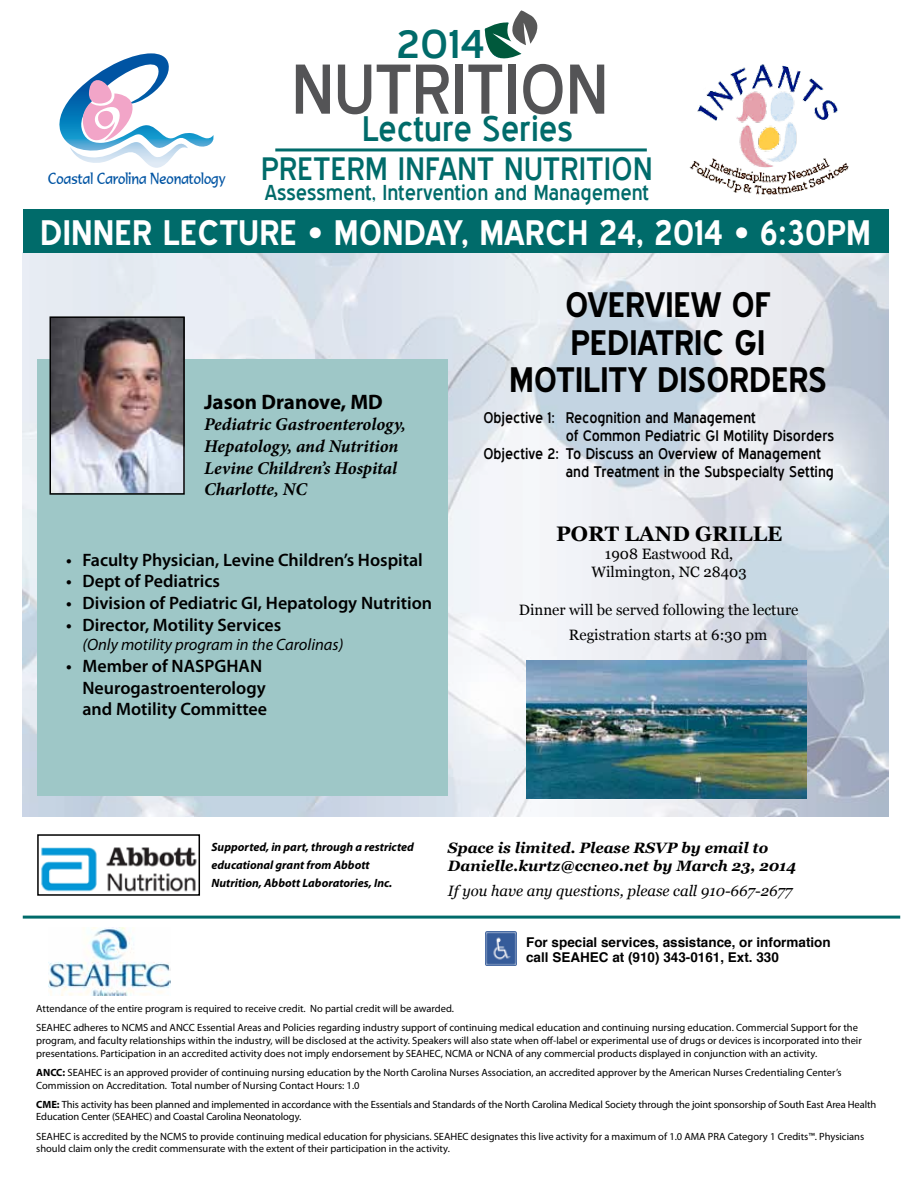
<style>
.page{position:relative;width:918px;height:1188px;background:#fff}
.page>*{position:absolute;margin:0;border:0;box-sizing:border-box;transform-origin:0 0}
.t1{font:68.4px "Blue Highway";color:#545456}
.t2{font:39px "Blue Highway";color:#006b6a;scale:1.16 1}
.t3{font:700 34.5px "Blue Highway";color:#fff}
.t4{font:700 34.5px/37.5px "Blue Highway";letter-spacing:-.01em;color:#000;text-align:center}
.t5{font:34.5px "Blue Highway";color:#006b6a}
.t6{font:31.5px "Blue Highway";letter-spacing:.01em;color:#006b6a}
.t7{font:21px "Blue Highway";color:#006b6a}
.t8{font:700 21px "Myriad Pro";color:#000}
.t9{font:700 21px "Georgia";color:#000}
.t10{font:600 18px/21.6px "Myriad Pro";color:#000}
.t11{font:italic 700 18px/21.6px "Minion Pro";letter-spacing:-.005em;color:#000}
.t12{font:italic 16.5px "Myriad Pro";color:#000}
.t13{font:15.45px "Formal 436 BT";color:#0054a3;scale:.81 1}
.t14{font:15px "Blue Highway";color:#000}
.t15{font:15px/18px "Georgia";color:#000;text-align:center}
.t16{font:italic 700 15px/18px "Georgia";color:#000}
.t17{font:italic 15px "Georgia";color:#000}
.t18{font:700 13.5px/15px "Helvetica";color:#000}
.t19{font:italic 700 12px/18px "Myriad Pro";color:#000}
.t20{font:10.5px/12.6px "Myriad Pro";color:#000}
.s1{font-weight:700}
</style>
<div class="page">
<img style="left:23px;top:253px;width:865px;height:564px">
<svg style="left:59px;top:53px;width:155px;height:115px"></svg>
<img style="left:689px;top:64px;width:160px;height:131px">
<img style="left:48px;top:927px;width:123px;height:69px">
<img style="left:485px;top:931px;width:31px;height:35px">
<img style="left:41px;top:847px;width:156px;height:45px">
<div style="left:37px;top:834px;width:163px;height:62px;border:2px solid #000"></div>
<hr style="left:23px;top:916px;width:877px;height:3px;background:#006b6a">
<img style="left:527px;top:660px;width:279px;height:139px">
<div style="left:23px;top:210px;width:865px;height:43px;background:#006b6a"></div>
<svg style="left:485px;top:10px;width:53px;height:49px"></svg>
<hr style="left:275px;top:148px;width:372px;height:3px;background:#006b6a">
<div style="left:37px;top:359px;width:411px;height:437px;background:#9ec7c7"></div>
<img style="left:53px;top:319px;width:129px;height:173px">
<div style="left:50px;top:316px;width:135px;height:179px;border:2px solid #000"></div>
<h3 class="t13" style="left:48px;top:169px;width:221px">Coastal Carolina Neonatology</h3>
<h2 class="t2" style="left:396px;top:20px;width:78px">2014</h2>
<h1 class="t1" style="left:292px;top:48px;width:310px">Nutrition</h1>
<h3 class="t5" style="left:362px;top:108px;width:212px">Lecture Series</h3>
<h3 class="t6" style="left:261px;top:150px;width:389px">PreTerm In fant Nutrition</h3>
<h3 class="t7" style="left:265px;top:180px;width:386px">Assessment, Intervention and Management</h3>
<h3 class="t3" style="left:40px;top:212px;width:832px">DINNER LECTURE • MONDAY, MARCH 24, 2014 • 6:30PM</h3>
<h3 class="t4" style="left:509px;top:286px;width:319px">OVERVIEW OF<br>PEDIATRIC GI<br>MOTILITY DISORDERS</h3>
<h3 class="t8" style="left:204px;top:388px;width:180px">Jason Dranove, MD</h3>
<h3 class="t11" style="left:204px;top:414px;width:203px">Pediatric Gastroenterology,<br>Hepatology, and Nutrition<br>Levine Children’s Hospital<br>Charlotte, NC</h3>
<h3 class="t14" style="left:483px;top:409px;width:274px">Objective 1: Recognition and Management</h3>
<h3 class="t14" style="left:566px;top:427px;width:270px">of Common Pediatric GI Motility Disorders</h3>
<h3 class="t14" style="left:483px;top:445px;width:339px">Objective 2: To Discuss an Overview of Management</h3>
<h3 class="t14" style="left:566px;top:463px;width:270px">and Treatment in the Subspecialty Setting</h3>
<h3 class="t10" style="left:66px;top:548px;width:358px">• Faculty Physician, Levine Children’s Hospital</h3>
<h3 class="t10" style="left:66px;top:570px;width:155px">• Dept of Pediatrics</h3>
<h3 class="t10" style="left:66px;top:592px;width:367px">• Division of Pediatric GI, Hepatology Nutrition</h3>
<h3 class="t10" style="left:66px;top:613px;width:217px">• Director, Motility Services</h3>
<h3 class="t12" style="left:82px;top:635px;width:262px">(Only motility program in the Carolinas)</h3>
<h3 class="t10" style="left:82px;top:655px;width:186px;text-indent:-16px">• Member of NASPGHAN<br>Neurogastroenterology and Motility Committee</h3>
<h3 class="t9" style="left:556px;top:518px;width:228px">PORT LAND GRILLE</h3>
<h3 class="t15" style="left:592px;top:545px;width:157px">1908 Eastwood Rd,<br>Wilmington, NC 28403</h3>
<h3 class="t15" style="left:569px;top:597px;width:231px;line-height:24.9px;text-align:left;text-indent:-50px">Dinner will be served following the lecture<br>Registration starts at 6:30 pm</h3>
<p class="t19" style="left:212px;top:837px;width:204px">Supported, in part, through a restricted educational grant from Abbott<br>Nutrition, Abbott Laboratories, Inc.</p>
<h3 class="t16" style="left:448px;top:838px;width:350px">Space is limited. Please RSVP by email to<br>Danielle.kurtz@ccneo.net by March 23, 2014</h3>
<h3 class="t17" style="left:448px;top:880px;width:346px">If you have any questions, please call 910-667-2677</h3>
<p class="t18" style="left:526px;top:935px;width:306px">For special services, assistance, or information call SEAHEC at (910) 343-0161, Ext. 330</p>
<p class="t20" style="left:36px;top:999px;width:823px;line-height:19.4px">Attendance of the entire program is required to receive credit. No partial credit will be awarded.<br>SEAHEC adheres to NCMS and ANCC Essential Areas and Policies regarding industry support of continuing medical education and continuing nursing education. Commercial Support for the</p>
<p class="t20" style="left:36px;top:1034px;width:827px">program, and faculty relationships within the industry, will be disclosed at the activity. Speakers will also state when off-label or experimental use of drugs or devices is incorporated into their presentations. Participation in an accredited activity does not imply endorsement by SEAHEC, NCMA or NCNA of any commercial products displayed in conjunction with an activity.</p>
<p class="t20" style="left:36px;top:1066px;width:807px"><span class="s1">ANCC:</span> SEAHEC is an approved provider of continuing nursing education by the North Carolina Nurses Association, an accredited approver by the American Nurses Credentialing Center’s<br>Commission on Accreditation. Total number of Nursing Contact Hours: 1.0</p>
<p class="t20" style="left:36px;top:1098px;width:842px"><span class="s1">CME:</span> This activity has been planned and implemented in accordance with the Essentials and Standards of the North Carolina Medical Society through the joint sponsorship of South East Area Health<br>Education Center (SEAHEC) and Coastal Carolina Neonatology.</p>
<p class="t20" style="left:36px;top:1130px;width:829px">SEAHEC is accredited by the NCMS to provide continuing medical education for physicians. SEAHEC designates this live activity for a maximum of 1.0 AMA PRA Category 1 Credits™. Physicians should claim only the credit commensurate with the extent of their participation in the activity.</p>
</div>
